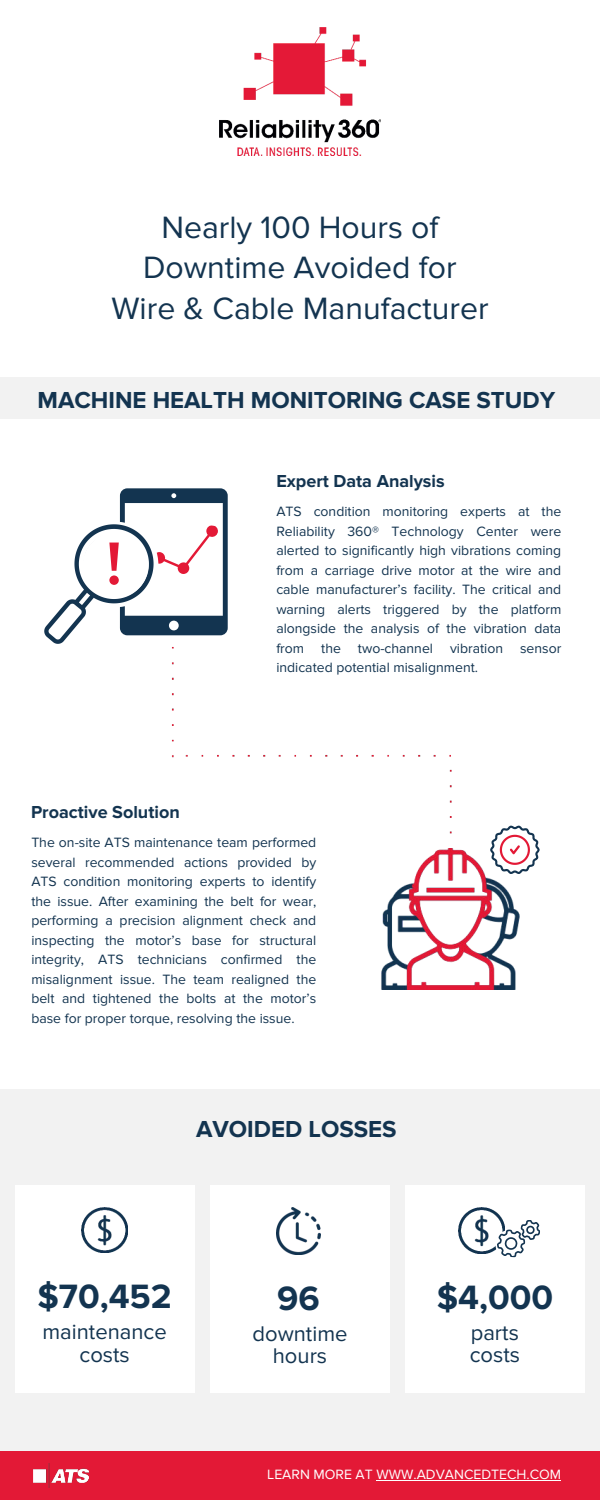
<style>
.page{position:relative;width:600px;height:1500px;background:#fff}
.page>*{position:absolute;margin:0;border:0;box-sizing:border-box;transform-origin:0 0}
.t1{font:700 35px "Proxima Nova";color:#133450}
.t2{font:32px/40.5px "Proxima Nova";color:#133450;text-align:center}
.t3{font:700 24px "Proxima Nova";color:#133450}
.t4{font:22px/22.5px "Proxima Nova";color:#133450;text-align:center}
.t5{font:700 18px "Proxima Nova";color:#133450}
.t6{font:14px/19.5px "Proxima Nova";color:#133450;text-align:justify}
.t7{font:14px "Proxima Nova";color:#fff}
</style>
<div class="page">
<div style="left:0;top:1451px;width:600px;height:49px;background:#e31936"></div>
<img style="left:33px;top:1463px;width:55px;height:24px">
<div style="left:0;top:377px;width:600px;height:41px;background:#f2f2f2"></div>
<img style="left:220px;top:27px;width:160px;height:128px">
<div style="left:0;top:1089px;width:599px;height:362px;background:#f2f2f2"></div>
<div style="left:406px;top:1186px;width:179px;height:207px;background:#fff"></div>
<div style="left:210px;top:1186px;width:180px;height:207px;background:#fff"></div>
<div style="left:15px;top:1186px;width:179px;height:207px;background:#fff"></div>
<img style="left:381px;top:849px;width:139px;height:140px">
<div style="left:490px;top:826px;width:50px;height:49px;background:#fff"></div>
<svg style="left:490px;top:826px;width:50px;height:48px"></svg>
<svg style="left:44px;top:488px;width:184px;height:156px"></svg>
<img style="left:158px;top:638px;width:30px;height:120px">
<img style="left:178px;top:741px;width:273px;height:17px">
<img style="left:449px;top:769px;width:3px;height:65px">
<img style="left:459px;top:1208px;width:44px;height:45px">
<div style="left:495px;top:1230px;width:29px;height:29px;background:#fff;border-radius:50%"></div>
<svg style="left:497px;top:1220px;width:43px;height:38px"></svg>
<hr style="left:376px;top:1480px;width:185px;height:1px;background:#fff">
<img style="left:82px;top:1207px;width:46px;height:46px">
<img style="left:277px;top:1207px;width:43px;height:47px">
<h2 class="t2" style="left:111px;top:208px;width:379px">Nearly 100 Hours of<br>Downtime Avoided for<br>Wire &amp; Cable Manufacturer</h2>
<h3 class="t3" style="left:37px;top:386px;width:519px">MACHINE HEALTH MONITORING CASE STUDY</h3>
<p class="t5" style="left:276px;top:471px;width:170px">Expert Data Analysis</p>
<p class="t5" style="left:31px;top:802px;width:150px">Proactive Solution</p>
<p class="t6" style="left:276px;top:502px;width:286px">ATS condition monitoring experts at the Reliability 360® Technology Center were alerted to significantly high vibrations coming from a carriage drive motor at the wire and cable manufacturer’s facility. The critical and warning alerts triggered by the platform alongside the analysis of the vibration data from the two-channel vibration sensor indicated potential misalignment.</p>
<p class="t6" style="left:31px;top:833px;width:286px">The on-site ATS maintenance team performed several recommended actions provided by ATS condition monitoring experts to identify the issue. After examining the belt for wear, performing a precision alignment check and inspecting the motor’s base for structural integrity, ATS technicians confirmed the misalignment issue. The team realigned the belt and tightened the bolts at the motor’s base for proper torque, resolving the issue.</p>
<h3 class="t3" style="left:196px;top:1115px;width:202px">AVOIDED LOSSES</h3>
<h1 class="t1" style="left:37px;top:1276px;width:136px">$70,452</h1>
<h1 class="t1" style="left:437px;top:1277px;width:118px">$4,000</h1>
<h3 class="t4" style="left:42px;top:1321px;width:126px">maintenance costs</h3>
<h1 class="t1" style="left:277px;top:1278px;width:44px">96</h1>
<h3 class="t4" style="left:252px;top:1322px;width:97px">downtime hours</h3>
<h3 class="t4" style="left:470px;top:1322px;width:52px;text-align:left">parts costs</h3>
<p class="t7" style="left:267px;top:1467px;width:296px">LEARN MORE AT WWW.ADVANCEDTECH.COM</p>
</div>
